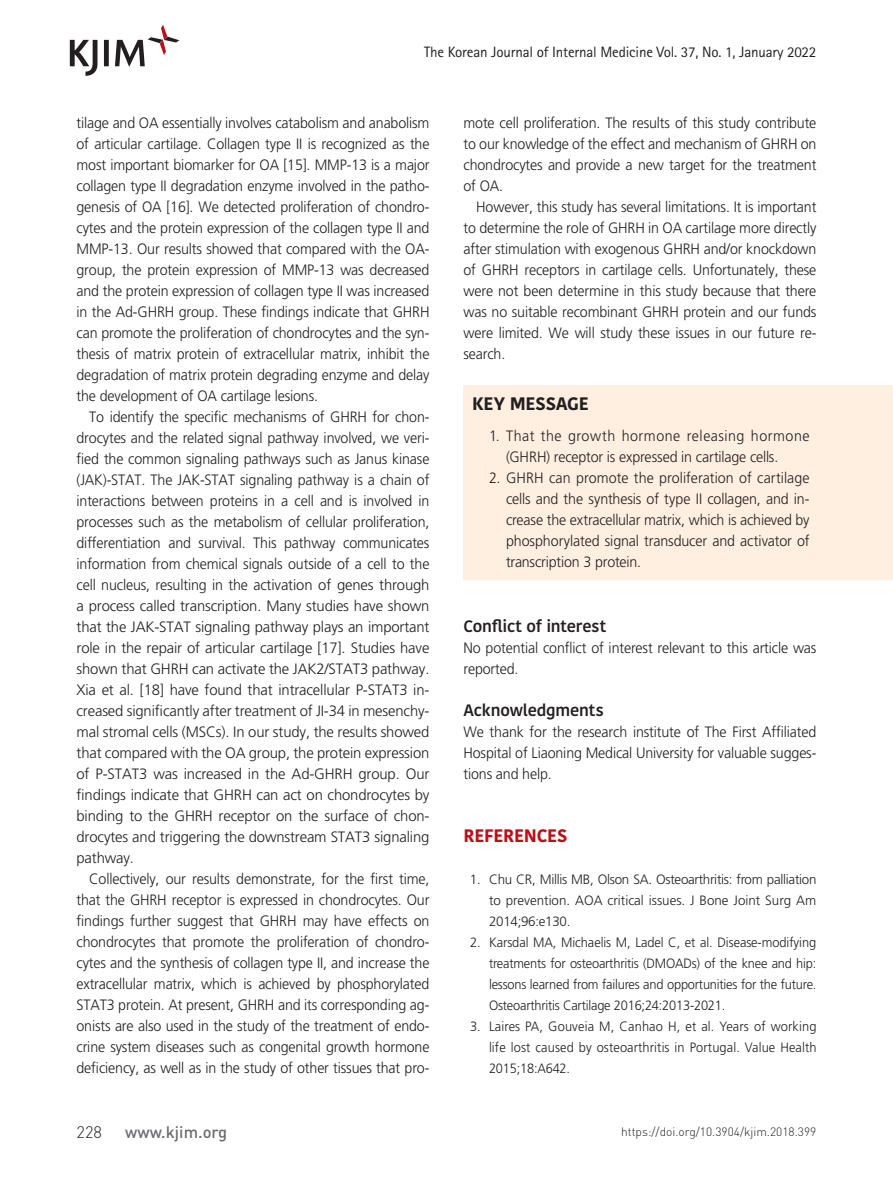
<style>
.page{position:relative;width:893px;height:1191px;background:#fff}
.page>*{position:absolute;margin:0;border:0;box-sizing:border-box;transform-origin:0 0}
.제목1{font:700 18px "Kohinoor Bangla";letter-spacing:-.015em;color:#bb1018}
.키메세지제목{font:700 18px "Kohinoor Bangla";letter-spacing:-.01em;color:#231f20}
.제목2{font:600 16.5px "Kohinoor Bangla";letter-spacing:-.01em;color:#231f20}
.t1{font:500 16.5px "DIN Pro";color:#6c6d70}
.t2{font:300 16.5px "DIN Pro";color:#231f20}
.들였쓰기_본문{font:300 15px/21px "Frutiger LT Std";letter-spacing:-.01em;color:#231f20;text-align:justify;scale:.95 1}
.본문첫단락{font:300 15px/21px "Frutiger LT Std";letter-spacing:-.01em;color:#231f20;scale:.95 1}
.들였쓰기_본문-2{font:300 15px/21px "Frutiger LT Std";letter-spacing:.01em;color:#231f20;scale:.95 1}
.t3{font:15px "Rotis Sans Serif Std";letter-spacing:-.01em;color:#231f20}
.t4{font:300 13.5px/21px "Frutiger LT Std";color:#231f20;text-align:justify;scale:.95 1}
.t5{font:300 13.5px/21px "Frutiger LT Std";color:#231f20;text-align:justify}
.t6{font:300 12px "DIN Pro";color:#231f20}
</style>
<div class="page">
<svg style="left:70px;top:25px;width:109px;height:51px"></svg>
<div style="left:463px;top:385px;width:430px;height:194px;background:#feefe1"></div>
<p class="t3" style="left:424px;top:43px;width:394px">The Korean Journal of Internal Medicine Vol. 37, No. 1, January 2022</p>
<p class="들였쓰기_본문" style="left:77px;top:112px;width:373px">tilage and OA essentially involves catabolism and anabolism of articular cartilage. Collagen type II is recognized as the most important biomarker for OA [15]. MMP‑13 is a major collagen type II degradation enzyme involved in the patho&shy;genesis of OA [16]. We detected proliferation of chondro&shy;cytes and the protein expression of the collagen type II and MMP‑13. Our results showed that compared with the OA&shy;group, the protein expression of MMP‑13 was decreased and the protein expression of collagen type II was increased in the Ad-GHRH group. These findings indicate that GHRH can promote the proliferation of chondrocytes and the syn&shy;thesis of matrix protein of extracellular matrix, inhibit the degradation of matrix protein degrading enzyme and delay the development of OA cartilage lesions.</p>
<p class="들였쓰기_본문" style="left:77px;top:406px;width:373px;text-indent:13px">To identify the specific mechanisms of GHRH for chon&shy;drocytes and the related signal pathway involved, we veri&shy;fied the common signaling pathways such as Janus kinase (JAK)-STAT. The JAK-STAT signaling pathway is a chain of interactions between proteins in a cell and is involved in processes such as the metabolism of cellular proliferation, differentiation and survival. This pathway communicates information from chemical signals outside of a cell to the cell nucleus, resulting in the activation of genes through a process called transcription. Many studies have shown that the JAK-STAT signaling pathway plays an important role in the repair of articular cartilage [17]. Studies have shown that GHRH can activate the JAK2/STAT3 pathway.<br>Xia et al. [18] have found that intracellular P-STAT3 in&shy;creased significantly after treatment of JI-34 in mesenchy&shy;mal stromal cells (MSCs). In our study, the results showed that compared with the OA group, the protein expression of P-STAT3 was increased in the Ad-GHRH group. Our findings indicate that GHRH can act on chondrocytes by binding to the GHRH receptor on the surface of chon&shy;drocytes and triggering the downstream STAT3 signaling pathway.</p>
<p class="들였쓰기_본문" style="left:77px;top:868px;width:373px;text-indent:13px">Collectively, our results demonstrate, for the first time, that the GHRH receptor is expressed in chondrocytes. Our findings further suggest that GHRH may have effects on chondrocytes that promote the proliferation of chondro&shy;cytes and the synthesis of collagen type II, and increase the extracellular matrix, which is achieved by phosphorylated STAT3 protein. At present, GHRH and its corresponding ag&shy;onists are also used in the study of the treatment of endo&shy;crine system diseases such as congenital growth hormone deficiency, as well as in the study of other tissues that pro-</p>
<p class="들였쓰기_본문" style="left:463px;top:112px;width:373px">mote cell proliferation. The results of this study contribute to our knowledge of the effect and mechanism of GHRH on chondrocytes and provide a new target for the treatment of OA.</p>
<p class="들였쓰기_본문" style="left:463px;top:196px;width:373px;text-indent:13px">However, this study has several limitations. It is important to determine the role of GHRH in OA cartilage more directly after stimulation with exogenous GHRH and/or knockdown of GHRH receptors in cartilage cells. Unfortunately, these were not been determine in this study because that there was no suitable recombinant GHRH protein and our funds were limited. We will study these issues in our future re&shy;search.</p>
<p class="키메세지제목" style="left:472px;top:388px;width:118px">KEY MESSAGE</p>
<p class="들였쓰기_본문-2" style="left:506px;top:425px;width:321px;text-indent:-17px">1. That the growth hormone releasing hormone (GHRH) receptor is expressed in cartilage cells.</p>
<p class="들였쓰기_본문" style="left:506px;top:467px;width:321px;text-indent:-17px">2. GHRH can promote the proliferation of cartilage cells and the synthesis of type II collagen, and in&shy;crease the extracellular matrix, which is achieved by phosphorylated signal transducer and activator of transcription 3 protein.</p>
<p class="제목2" style="left:463px;top:612px;width:144px">Conflict of interest</p>
<p class="본문첫단락" style="left:463px;top:637px;width:373px">No potential conflict of interest relevant to this article was reported.</p>
<p class="제목2" style="left:463px;top:696px;width:142px">Acknowledgments</p>
<p class="본문첫단락" style="left:463px;top:721px;width:373px;text-align:justify">We thank for the research institute of The First Affiliated Hospital of Liaoning Medical University for valuable sugges&shy;tions and help.</p>
<p class="제목1" style="left:463px;top:819px;width:105px">REFERENCES</p>
<p class="t5" style="left:489px;top:869px;width:329px;text-indent:-19px">1. Chu CR, Millis MB, Olson SA. Osteoarthritis: from palliation to prevention. AOA critical issues. J Bone Joint Surg Am 2014;96:e130.</p>
<p class="t4" style="left:489px;top:932px;width:346px;text-indent:-19px">2. Karsdal MA, Michaelis M, Ladel C, et al. Disease-modifying treatments for osteoarthritis (DMOADs) of the knee and hip: lessons learned from failures and opportunities for the future.<br>Osteoarthritis Cartilage 2016;24:2013-2021.</p>
<p class="t4" style="left:489px;top:1016px;width:346px;text-indent:-19px">3. Laires PA, Gouveia M, Canhao H, et al. Years of working life lost caused by osteoarthritis in Portugal. Value Health 2015;18:A642.</p>
<p class="t2" style="left:77px;top:1120px;width:27px">228</p>
<p class="t1" style="left:125px;top:1120px;width:104px">www.kjim.org</p>
<p class="t6" style="left:621px;top:1123px;width:197px">https://doi.org/10.3904/kjim.2018.399</p>
</div>
